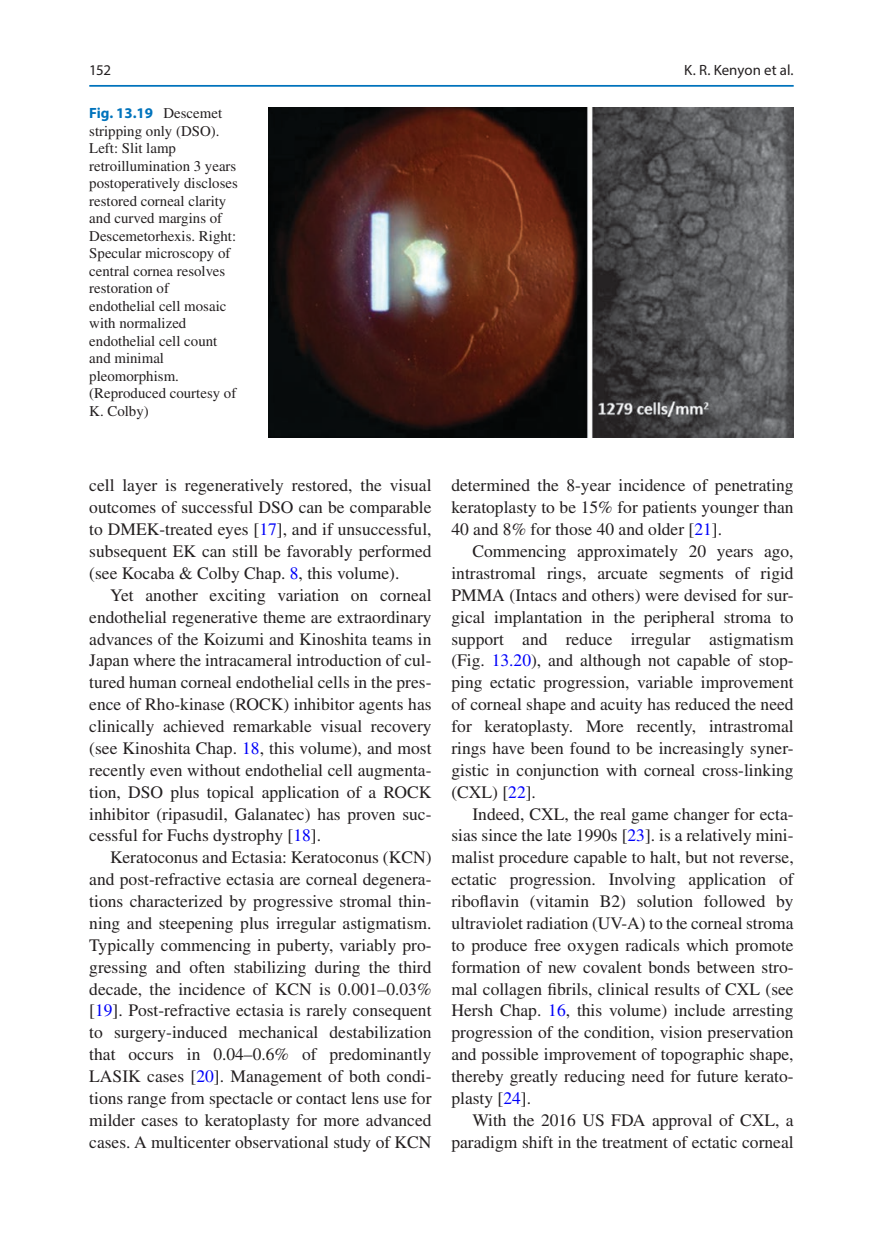
<style>
.page{position:relative;width:883px;height:1260px;background:#fff}
.page>*{position:absolute;margin:0;border:0;box-sizing:border-box;transform-origin:0 0}
.t1{font:17.5px/21.9px "Hbnbkg Times LT Std";color:#231f20;text-align:justify}
.t2{font:14.88px/17.5px "Hbnbkg Times LT Std";color:#231f20}
.t3{font:700 14.88px "Qsfxyr Myriad Pro";color:#0073bc}
.t4{font:14.88px "Pjmndy Myriad Pro";letter-spacing:.005em;color:#231f20}
.t5{font:14.88px "Gxwtly Myriad Pro";color:#231f20}
.s1{font-family:"Hbnbkg Times LT Std";font-weight:400;color:#231f20}
.s2{color:#0000fa}
</style>
<div class="page">
<img style="left:268px;top:107px;width:526px;height:330px">
<hr style="left:89px;top:85px;width:705px;height:2px;background:#0073bc">
<p class="t5" style="left:89px;top:61px;width:23px">152</p>
<p class="t3" style="left:89px;top:104px;width:134px">Fig. 13.19 <span class="s1">Descemet</span></p>
<p class="t2" style="left:89px;top:122px;width:150px">stripping only (DSO).<br>Left: Slit lamp retroillumination 3 years postoperatively discloses restored corneal clarity and curved margins of<br>Descemetorhexis. Right:<br>Specular microscopy of central cornea resolves restoration of endothelial cell mosaic with normalized endothelial cell count and minimal pleomorphism. (Reproduced courtesy of<br>K. Colby)</p>
<p class="t4" style="left:684px;top:61px;width:111px">K. R. Kenyon et al.</p>
<p class="t1" style="left:89px;top:475px;width:344px">cell layer is regeneratively restored, the visual outcomes of successful DSO can be comparable to DMEK-treated eyes [<span class="s2">17</span>], and if unsuccessful, subsequent EK can still be favorably performed (see Kocaba &amp; Colby Chap. <span class="s2">8</span>, this volume).</p>
<p class="t1" style="left:89px;top:584px;width:344px;text-indent:21px">Yet another exciting variation on corneal endothelial regenerative theme are extraordinary advances of the Koizumi and Kinoshita teams in Japan where the intracameral introduction of cul&shy;tured human corneal endothelial cells in the pres&shy;ence of Rho-kinase (ROCK) inhibitor agents has clinically achieved remarkable visual recovery (see Kinoshita Chap. <span class="s2">18</span>, this volume), and most recently even without endothelial cell augmenta&shy;tion, DSO plus topical application of a ROCK inhibitor (ripasudil, Galanatec) has proven suc&shy;cessful for Fuchs dystrophy [<span class="s2">18</span>].</p>
<p class="t1" style="left:89px;top:846px;width:344px;text-indent:21px">Keratoconus and Ectasia: Keratoconus (KCN) and post-refractive ectasia are corneal degenera&shy;tions characterized by progressive stromal thin&shy;ning and steepening plus irregular astigmatism.<br>Typically commencing in puberty, variably pro&shy;gressing and often stabilizing during the third decade, the incidence of KCN is 0.001–0.03% [<span class="s2">19</span>]. Post-refractive ectasia is rarely consequent to surgery-induced mechanical destabilization that occurs in 0.04–0.6% of predominantly LASIK cases [<span class="s2">20</span>]. Management of both condi&shy;tions range from spectacle or contact lens use for milder cases to keratoplasty for more advanced cases. A multicenter observational study of KCN</p>
<p class="t1" style="left:451px;top:475px;width:344px">determined the 8-year incidence of penetrating keratoplasty to be 15% for patients younger than 40 and 8% for those 40 and older [<span class="s2">21</span>].</p>
<p class="t1" style="left:451px;top:540px;width:344px;text-indent:21px">Commencing approximately 20 years ago, intrastromal rings, arcuate segments of rigid PMMA (Intacs and others) were devised for sur&shy;gical implantation in the peripheral stroma to support and reduce irregular astigmatism (Fig. <span class="s2">13.20</span>), and although not capable of stop&shy;ping ectatic progression, variable improvement of corneal shape and acuity has reduced the need for keratoplasty. More recently, intrastromal rings have been found to be increasingly syner&shy;gistic in conjunction with corneal cross-linking (CXL) [<span class="s2">22</span>].</p>
<p class="t1" style="left:451px;top:803px;width:344px;text-indent:21px">Indeed, CXL, the real game changer for ecta&shy;sias since the late 1990s [<span class="s2">23</span>]. is a relatively mini&shy;malist procedure capable to halt, but not reverse, ectatic progression. Involving application of riboflavin (vitamin B2) solution followed by ultraviolet radiation (UV-A) to the corneal stroma to produce free oxygen radicals which promote formation of new covalent bonds between stro&shy;mal collagen fibrils, clinical results of CXL (see Hersh Chap. <span class="s2">16</span>, this volume) include arresting progression of the condition, vision preservation and possible improvement of topographic shape, thereby greatly reducing need for future kerato&shy;plasty [<span class="s2">24</span>].</p>
<p class="t1" style="left:451px;top:1109px;width:344px;text-align:right">With the 2016 US FDA approval of CXL, a paradigm shift in the treatment of ectatic corneal</p>
</div>
